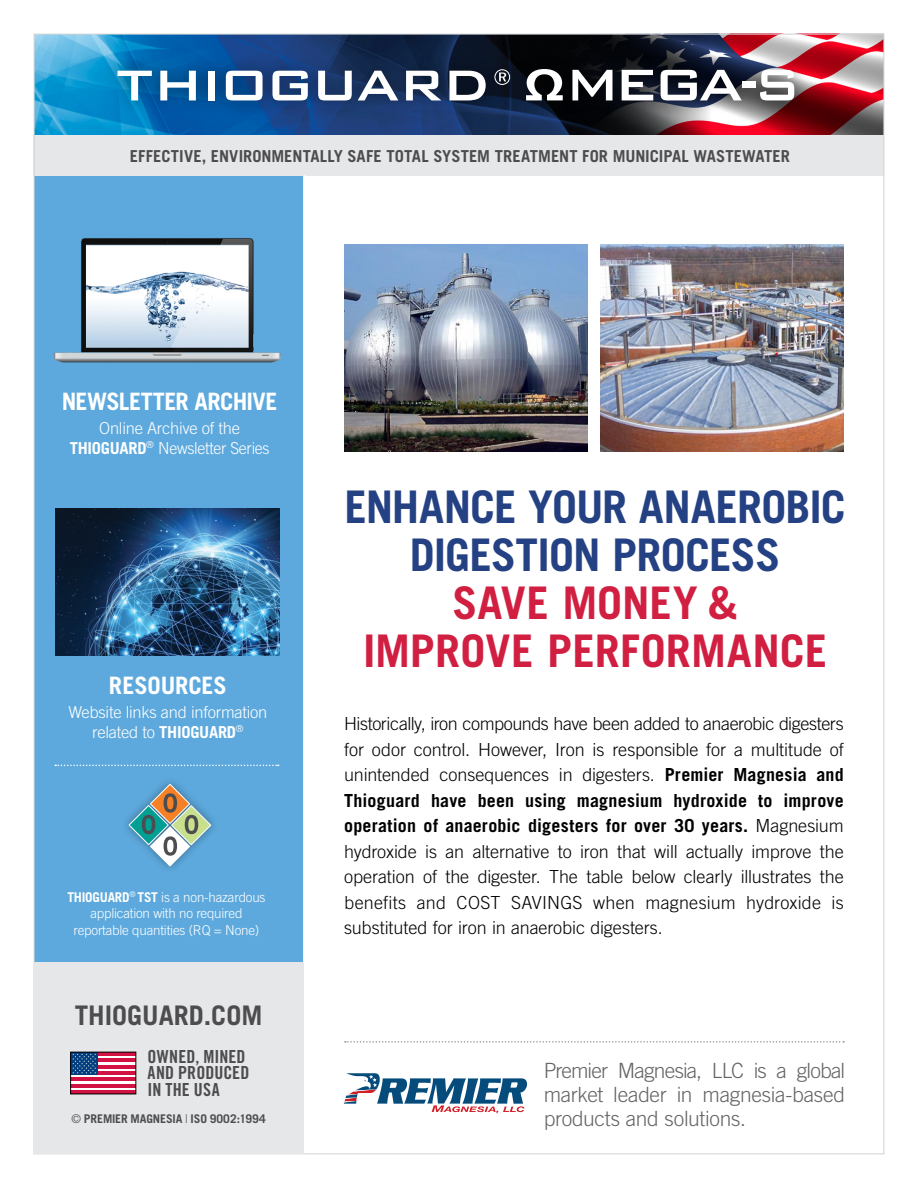
<style>
.page{position:relative;width:918px;height:1188px;background:#fff}
.page>*{position:absolute;margin:0;border:0;box-sizing:border-box;transform-origin:0 0}
.t1{font:700 45px/48px "Trade Gothic";letter-spacing:-.02em;color:#244183;text-align:center}
.t2{font:700 45px/48px "Trade Gothic";color:#d11f42;text-align:center}
.t3{font:700 27px "Trade Gothic";color:#4d4d4f}
.t4{font:700 24px "Trade Gothic";letter-spacing:-.015em;color:#fff}
.t5{font:300 21px/24px "Trade Gothic";letter-spacing:-.015em;color:#636466;text-align:justify}
.t6{font:300 18px/25.5px "Trade Gothic";letter-spacing:-.005em;color:#000;text-align:justify}
.t7{font:18px/16.5px "Trade Gothic Bold Cond Twenty";letter-spacing:.005em;color:#4d4d4f}
.t8{font:300 16.5px/19.5px "Trade Gothic";letter-spacing:-.015em;color:#fff;text-align:center}
.t9{font:700 16.5px "Trade Gothic";letter-spacing:.005em;color:#4d4d4f}
.t10{font:300 13.5px/16.5px "Trade Gothic";letter-spacing:-.015em;color:#fff;text-align:center}
.t11{font:700 12px "Trade Gothic";letter-spacing:-.01em;color:#4d4d4f}
.s1{font-weight:700}
.s2{font-weight:300}
</style>
<div class="page">
<img style="left:36px;top:36px;width:513px;height:99px">
<img style="left:549px;top:36px;width:333px;height:99px">
<div style="left:34px;top:176px;width:270px;height:786px;background:#5da9dd"></div>
<svg style="left:55px;top:765px;width:224px;height:1px"></svg>
<div style="left:34px;top:135px;width:850px;height:41px;background:#e6e7e8"></div>
<img style="left:54px;top:238px;width:227px;height:125px">
<img style="left:56px;top:508px;width:224px;height:147px">
<svg style="left:129px;top:784px;width:82px;height:82px"></svg>
<svg style="left:344px;top:1073px;width:183px;height:40px"></svg>
<hr style="left:303px;top:176px;width:3px;height:977px;background:#fff">
<svg style="left:345px;top:1041px;width:499px;height:2px"></svg>
<img style="left:344px;top:244px;width:244px;height:207px">
<img style="left:600px;top:244px;width:244px;height:207px">
<div style="left:103px;top:53px;width:707px;height:63px;background:#000;opacity:.5"></div>
<svg style="left:118px;top:71px;width:34px;height:29px"></svg>
<svg style="left:160px;top:71px;width:36px;height:29px"></svg>
<div style="left:208px;top:71px;width:7px;height:29px;background:#fff"></div>
<svg style="left:226px;top:71px;width:37px;height:29px"></svg>
<svg style="left:272px;top:71px;width:36px;height:29px"></svg>
<svg style="left:318px;top:71px;width:34px;height:29px"></svg>
<svg style="left:358px;top:71px;width:40px;height:29px"></svg>
<svg style="left:406px;top:71px;width:35px;height:29px"></svg>
<svg style="left:449px;top:71px;width:37px;height:29px"></svg>
<svg style="left:494px;top:69px;width:16px;height:16px"></svg>
<svg style="left:572px;top:70px;width:40px;height:30px"></svg>
<svg style="left:622px;top:70px;width:31px;height:30px"></svg>
<svg style="left:661px;top:70px;width:81px;height:30px"></svg>
<div style="left:742px;top:82px;width:14px;height:6px;background:#fff"></div>
<svg style="left:760px;top:70px;width:34px;height:30px"></svg>
<svg style="left:526px;top:69px;width:37px;height:31px"></svg>
<div style="left:34px;top:962px;width:270px;height:192px;background:#e6e7e8"></div>
<svg style="left:73px;top:1055px;width:61px;height:36px"></svg>
<hr style="left:71px;top:1052px;width:65px;height:3px;background:#d21242">
<hr style="left:71px;top:1059px;width:65px;height:3px;background:#d21242">
<hr style="left:71px;top:1065px;width:65px;height:3px;background:#d21242">
<hr style="left:71px;top:1071px;width:65px;height:4px;background:#d21242">
<hr style="left:71px;top:1078px;width:65px;height:3px;background:#d21242">
<hr style="left:71px;top:1084px;width:65px;height:4px;background:#d21242">
<hr style="left:71px;top:1091px;width:65px;height:3px;background:#d21242">
<svg style="left:71px;top:1052px;width:27px;height:23px"></svg>
<svg style="left:73px;top:1054px;width:23px;height:20px"></svg>
<p class="t9" style="left:130px;top:146px;width:661px">EFFECTIVE, ENVIRONMENTALLY SAFE TOTAL SYSTEM TREATMENT FOR MUNICIPAL WASTEWATER</p>
<h3 class="t4" style="left:62px;top:387px;width:217px">NEWSLETTER ARCHIVE</h3>
<p class="t8" style="left:70px;top:418px;width:201px">Online Archive of the<br><span class="s1">THIOGUARD</span><sup>®</sup> Newsletter Series</p>
<h3 class="t4" style="left:109px;top:671px;width:119px">RESOURCES</h3>
<p class="t8" style="left:68px;top:702px;width:201px">Website links and information related to <span class="s1">THIOGUARD</span><sup>®</sup></p>
<p class="t10" style="left:67px;top:889px;width:200px"><span class="s1">THIOGUARD</span><sup>®</sup> <span class="s1">TST</span> is a non-hazardous application with no required reportable quantities (RQ = None)</p>
<h2 class="t3" style="left:75px;top:999px;width:189px">THIOGUARD.COM</h2>
<p class="t7" style="left:148px;top:1048px;width:103px">OWNED, MINED<br>AND PRODUCED<br>IN THE USA</p>
<p class="t11" style="left:72px;top:1111px;width:196px"><span class="s2">©</span> PREMIER MAGNESIA <span class="s2">|</span> ISO 9002:1994</p>
<h1 class="t1" style="left:344px;top:483px;width:503px">ENHANCE YOUR ANAEROBIC<br>DIGESTION PROCESS</h1>
<h1 class="t2" style="left:363px;top:579px;width:466px">SAVE MONEY &amp;<br>IMPROVE PERFORMANCE</h1>
<p class="t6" style="left:344px;top:711px;width:501px">Historically, iron compounds have been added to anaerobic digesters for odor control. However, Iron is responsible for a multitude of unintended consequences in digesters. <span class="s1">Premier Magnesia and Thioguard have been using magnesium hydroxide to improve operation of anaerobic digesters for over 30 years.</span> Magnesium hydroxide is an alternative to iron that will actually improve the operation of the digester. The table below clearly illustrates the benefits and COST SAVINGS when magnesium hydroxide is substituted for iron in anaerobic digesters.</p>
<p class="t5" style="left:544px;top:1058px;width:303px">Premier Magnesia, LLC is a global market leader in magnesia-based products and solutions.</p>
</div>
